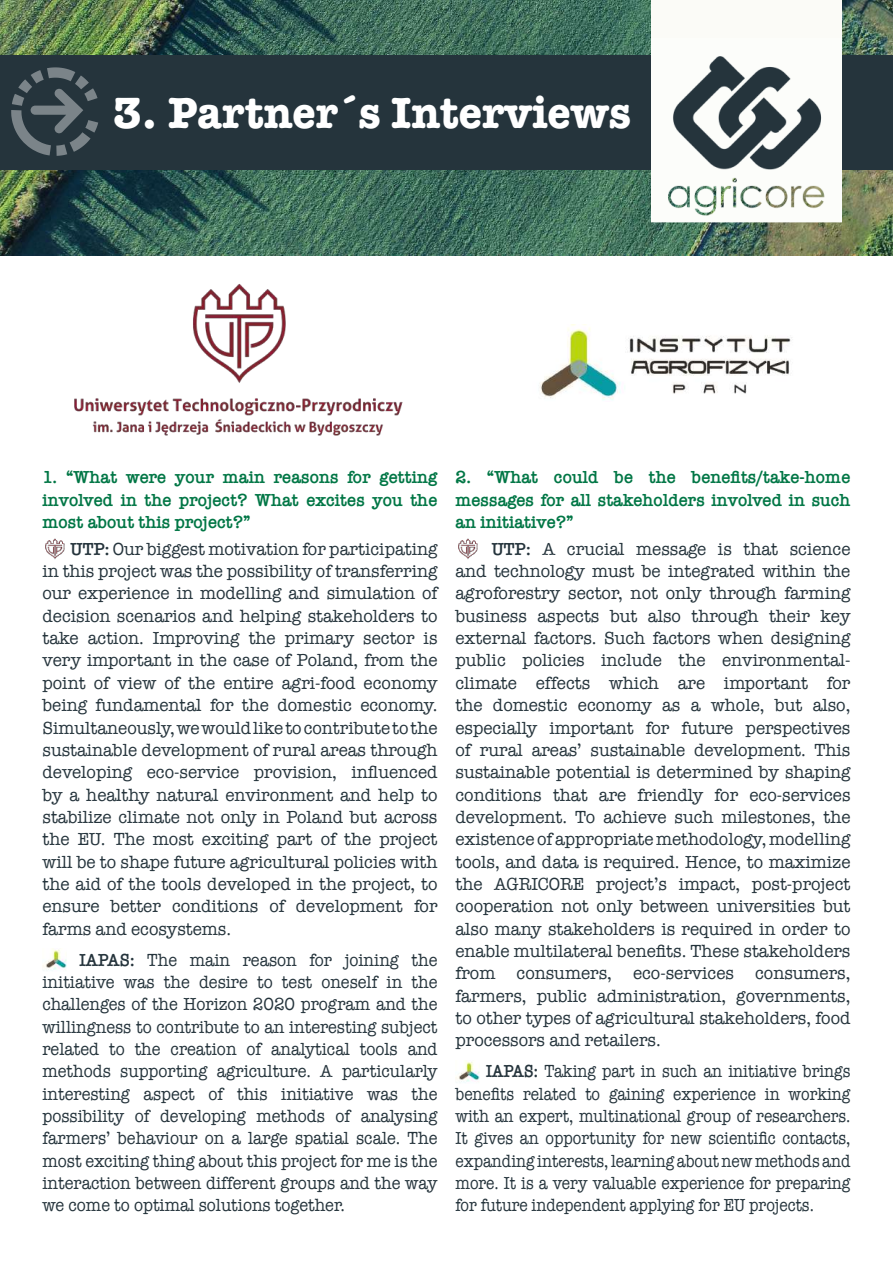
<style>
.page{position:relative;width:893px;height:1263px;background:#fff}
.page>*{position:absolute;margin:0;border:0;box-sizing:border-box;transform-origin:0 0}
.t1{font:700 45px "American Typewriter";color:#fff}
.t2{font:18px/22.4px "American Typewriter";color:#25343c;text-align:justify;scale:.96 1}
.t3{font:18px/22.4px "American Typewriter";color:#25343c;text-align:justify;scale:.92 1}
.t4{font:18px/22.4px "American Typewriter";color:#25343c;text-align:justify;scale:.87 1}
.t5{font:600 18px/22.4px "American Typewriter";color:#007645;text-align:justify;scale:.96 1}
.s1{font-weight:600}
</style>
<div class="page">
<img style="left:0;top:0;width:893px;height:255px">
<div style="left:651px;top:0;width:191px;height:56px;background:#fbfbf7"></div>
<div style="left:0;top:55px;width:893px;height:115px;background:#25343c"></div>
<img style="left:651px;top:55px;width:191px;height:178px">
<svg style="left:11px;top:67px;width:87px;height:89px"></svg>
<img style="left:45px;top:538px;width:20px;height:21px">
<img style="left:43px;top:948px;width:24px;height:22px">
<img style="left:458px;top:538px;width:20px;height:21px">
<img style="left:455px;top:1060px;width:25px;height:22px">
<img style="left:74px;top:284px;width:329px;height:152px">
<img style="left:540px;top:324px;width:252px;height:76px">
<h1 class="t1" style="left:113px;top:74px;width:520px">3. Partner´s Interviews</h1>
<p class="t5" style="left:43px;top:466px;width:413px">1. “What were your main reasons for getting involved in the project? What excites you the most about this project?”</p>
<p class="t2" style="left:43px;top:537px;width:413px;text-indent:28px"><span class="s1">UTP:</span> Our biggest motivation for participating in this project was the possibility of transferring our experience in modelling and simulation of decision scenarios and helping stakeholders to take action. Improving the primary sector is very important in the case of Poland, from the point of view of the entire agri-food economy being fundamental for the domestic economy.<br>Simultaneously, we would like to contribute to the sustainable development of rural areas through developing eco-service provision, influenced by a healthy natural environment and help to stabilize climate not only in Poland but across the EU. The most exciting part of the project will be to shape future agricultural policies with the aid of the tools developed in the project, to ensure better conditions of development for farms and ecosystems.</p>
<p class="t3" style="left:43px;top:948px;width:431px;text-indent:37px"><span class="s1">IAPAS:</span> The main reason for joining the initiative was the desire to test oneself in the challenges of the Horizon 2020 program and the willingness to contribute to an interesting subject related to the creation of analytical tools and methods supporting agriculture. A particularly interesting aspect of this initiative was the possibility of developing methods of analysing farmers’ behaviour on a large spatial scale. The most exciting thing about this project for me is the interaction between different groups and the way we come to optimal solutions together.</p>
<p class="t5" style="left:455px;top:466px;width:413px">2. “What could be the benefits/take-home messages for all stakeholders involved in such an initiative?”</p>
<p class="t2" style="left:455px;top:537px;width:413px;text-indent:36px"><span class="s1">UTP:</span> A crucial message is that science and technology must be integrated within the agroforestry sector, not only through farming business aspects but also through their key external factors. Such factors when designing public policies include the environmental&shy;climate effects which are important for the domestic economy as a whole, but also, especially important for future perspectives of rural areas’ sustainable development. This sustainable potential is determined by shaping conditions that are friendly for eco-services development. To achieve such milestones, the existence of appropriate methodology, modelling tools, and data is required. Hence, to maximize the AGRICORE project’s impact, post-project cooperation not only between universities but also many stakeholders is required in order to enable multilateral benefits. These stakeholders from consumers, eco-services consumers, farmers, public administration, governments, to other types of agricultural stakeholders, food processors and retailers.</p>
<p class="t4" style="left:455px;top:1059px;width:455px;text-indent:31px"><span class="s1">IAPAS:</span> Taking part in such an initiative brings benefits related to gaining experience in working with an expert, multinational group of researchers.<br>It gives an opportunity for new scientific contacts, expanding interests, learning about new methods and more. It is a very valuable experience for preparing for future independent applying for EU projects.</p>
</div>
